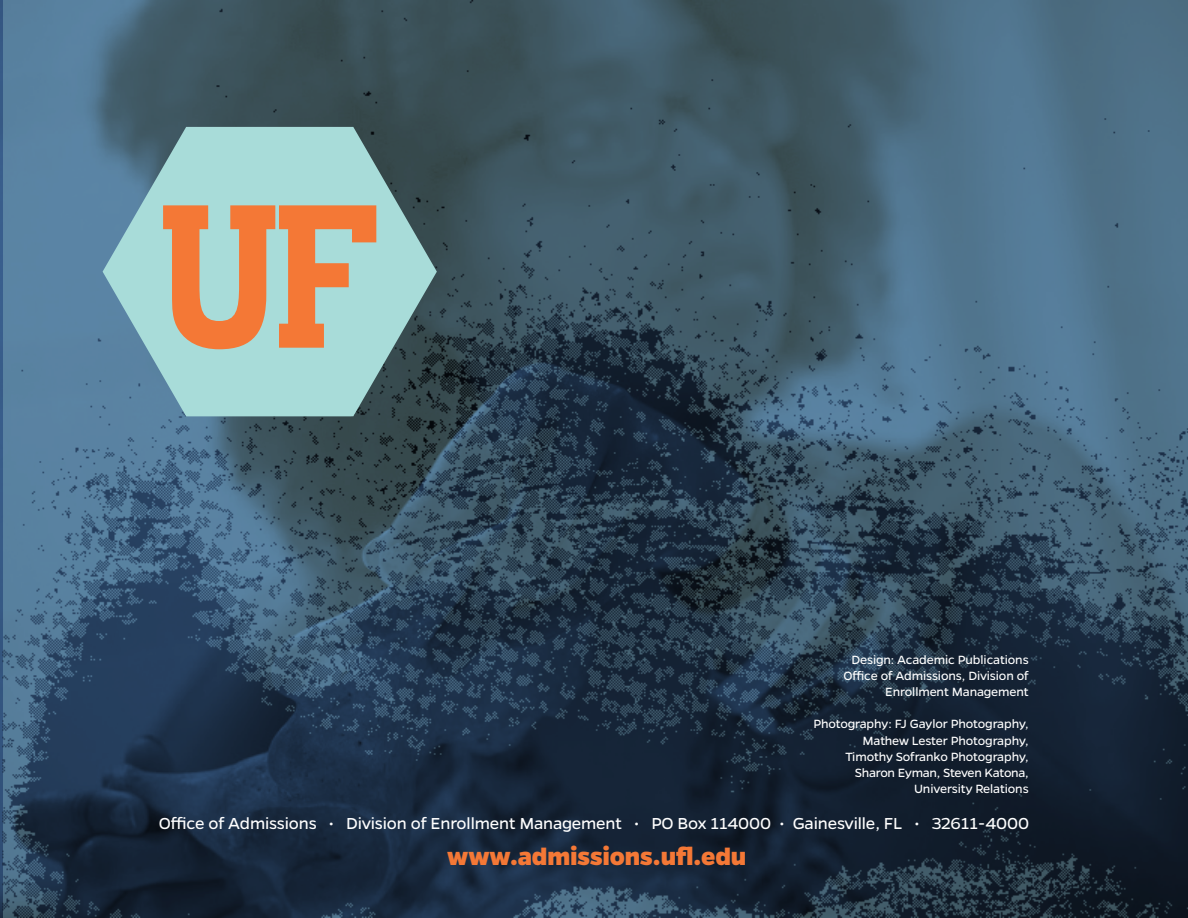
<style>
.page{position:relative;width:1188px;height:918px;background:#fff}
.page>*{position:absolute;margin:0;border:0;box-sizing:border-box;transform-origin:0 0}
.t1{font:800 27px "Gentona";letter-spacing:-.01em;color:#f47836}
.t2{font:18px "Gentona";letter-spacing:-.01em;color:#fff}
.t3{font:13.5px/16.2px "Gentona";letter-spacing:-.01em;color:#fff;text-align:right}
</style>
<div class="page">
<img style="left:3px;top:0;width:1185px;height:918px">
<svg style="left:103px;top:127px;width:334px;height:289px;background:#83aeb2"></svg>
<svg style="left:163px;top:205px;width:213px;height:144px;background:#d0a682"></svg>
<p class="t3" style="left:843px;top:651px;width:187px">Design: Academic Publications<br>Office of Admissions, Division of<br>Enrollment Management</p>
<p class="t3" style="left:813px;top:716px;width:217px">Photography: FJ Gaylor Photography,<br>Mathew Lester Photography,<br>Timothy Sofranko Photography,<br>Sharon Eyman, Steven Katona,<br>University Relations</p>
<h2 class="t2" style="left:159px;top:814px;width:872px">Office of Admissions • Division of Enrollment Management • PO Box 114000 • Gainesville, FL • 32611-4000</h2>
<h1 class="t1" style="left:447px;top:841px;width:300px">www.admissions.ufl.edu</h1>
</div>
